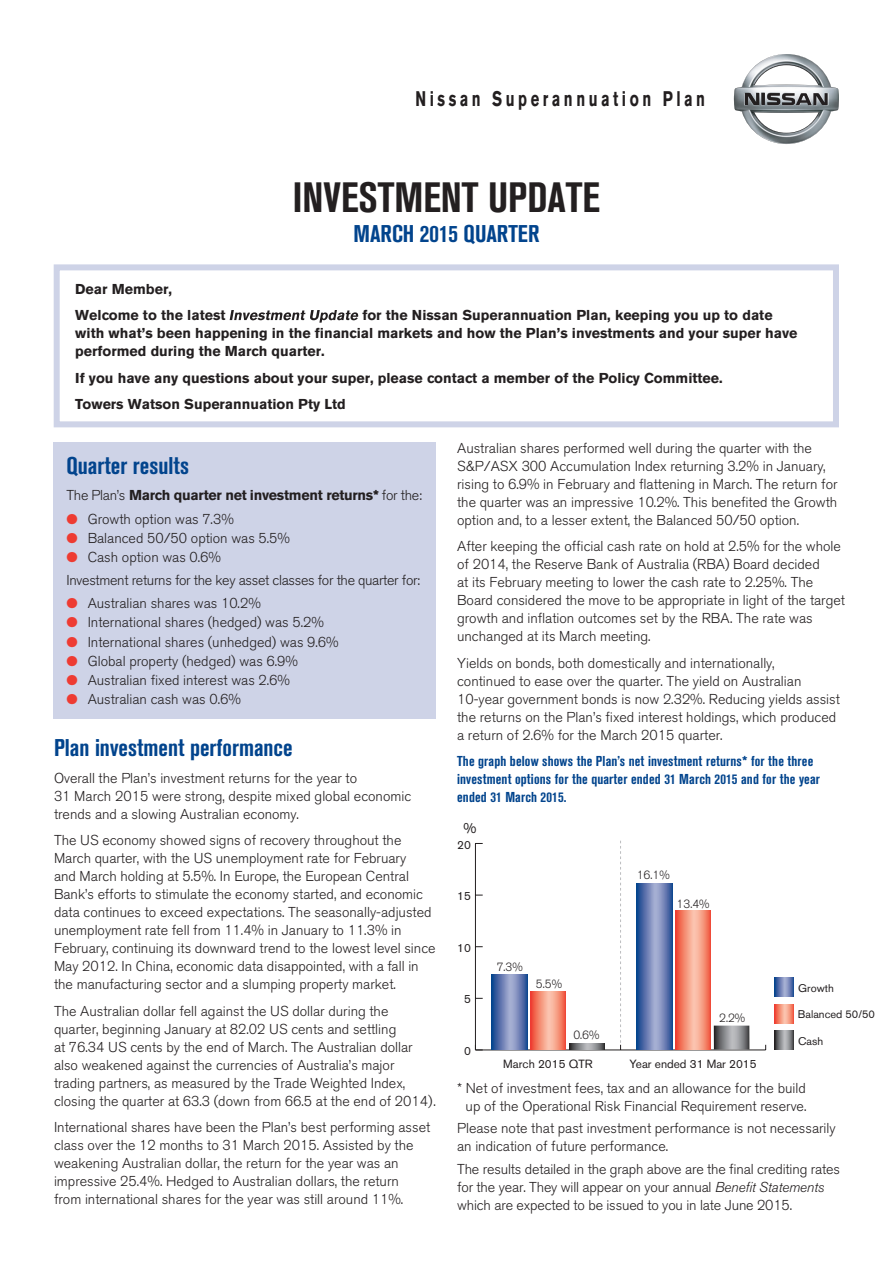
<style>
.page{position:relative;width:893px;height:1263px;background:#fff}
.page>*{position:absolute;margin:0;border:0;box-sizing:border-box;transform-origin:0 0}
.Subhead_1{font:700 condensed 42px "Nissan AG";color:#231f20}
.Subhead_1-2{font:700 condensed 24px "Nissan AG";color:#02448d}
.Subhead_1-3{font:700 21px "Nissan AG";letter-spacing:.24em;color:#231f20;scale:.7 1}
.t1{font:14.7px "Nissan AG";color:#231f20}
.Body_text{font:300 14.25px/18px "Nissan AG";color:#231f20}
.Body_text-2{font:700 14.25px/18px "Nissan AG";color:#231f20}
.Body_text-3{font:700 condensed 14.25px/18px "Nissan AG";letter-spacing:.01em;color:#02448d}
.Body_text-4{font:300 14.25px "Nissan AG";letter-spacing:-.02em;color:#231f20}
.Body_text-5{font:700 14.25px "Nissan AG";letter-spacing:-.02em;color:#231f20}
.t2{font:11.85px "Nissan AG";color:#231f20}
.t3{font:300 11.85px "Nissan AG";color:#231f20}
.t4{font:11.1px "Nissan AG";color:#231f20}
.s1{font-weight:300}
.s2{color:#ee3b32}
.s3{font-style:italic}
</style>
<div class="page">
<svg style="left:734px;top:54px;width:105px;height:90px"></svg>
<svg style="left:230px;top:310px;width:128px;height:13px"></svg>
<div style="left:54px;top:264px;width:785px;height:163px;border:6px solid #ced3e7"></div>
<div style="left:54px;top:442px;width:382px;height:277px;background:#ced3e7"></div>
<hr style="left:475px;top:1049px;width:291px;height:1px;background:#231f20">
<hr style="left:475px;top:843px;width:1px;height:207px;background:#231f20">
<svg style="left:492px;top:974px;width:35px;height:76px;background:#677eb3"></svg>
<svg style="left:636px;top:883px;width:36px;height:167px;background:#647cb2"></svg>
<svg style="left:531px;top:991px;width:34px;height:58px;background:#f59078"></svg>
<svg style="left:675px;top:910px;width:36px;height:140px;background:#f58c75"></svg>
<svg style="left:569px;top:1043px;width:35px;height:6px"></svg>
<svg style="left:714px;top:1025px;width:35px;height:24px"></svg>
<svg style="left:620px;top:841px;width:1px;height:208px"></svg>
<svg style="left:774px;top:1004px;width:20px;height:19px"></svg>
<svg style="left:774px;top:977px;width:20px;height:20px"></svg>
<svg style="left:774px;top:1030px;width:20px;height:20px"></svg>
<p class="Subhead_1-3" style="left:415px;top:86px;width:415px">Nissan Superannuation Plan</p>
<p class="Subhead_1" style="left:293px;top:173px;width:309px">INVESTMENT UPDATE</p>
<p class="Subhead_1-2" style="left:353px;top:219px;width:187px">MARCH 2015 QUARTER</p>
<p class="Body_text-2" style="left:75px;top:280px;width:98px">Dear Member,</p>
<p class="Body_text-2" style="left:75px;top:306px;width:152px">Welcome to the latest</p>
<p class="Body_text-2" style="left:75px;top:306px;width:724px;text-indent:287px">for the Nissan Superannuation Plan, keeping you up to date with what’s been happening in the financial markets and how the Plan’s investments and your super have performed during the March quarter.</p>
<p class="Body_text-2" style="left:75px;top:369px;width:649px">If you have any questions about your super, please contact a member of the Policy Committee.</p>
<p class="Body_text-2" style="left:75px;top:395px;width:272px">Towers Watson Superannuation Pty Ltd</p>
<p class="Subhead_1-2" style="left:66px;top:452px;width:124px">Quarter results</p>
<p class="Body_text-5" style="left:66px;top:487px;width:357px"><span class="s1">The Plan’s</span> March quarter net investment returns* <span class="s1">for the:</span></p>
<p class="Body_text" style="left:66px;top:510px;width:169px"><span class="s2">●</span> Growth option was 7.3%</p>
<p class="Body_text" style="left:66px;top:529px;width:225px"><span class="s2">●</span> Balanced 50/50 option was 5.5%</p>
<p class="Body_text" style="left:66px;top:549px;width:156px"><span class="s2">●</span> Cash option was 0.6%</p>
<p class="Body_text-4" style="left:66px;top:572px;width:355px">Investment returns for the key asset classes for the quarter for:</p>
<p class="Body_text" style="left:66px;top:594px;width:196px"><span class="s2">●</span> Australian shares was 10.2%</p>
<p class="Body_text" style="left:66px;top:614px;width:259px"><span class="s2">●</span> International shares (hedged) was 5.2%</p>
<p class="Body_text" style="left:66px;top:633px;width:274px"><span class="s2">●</span> International shares (unhedged) was 9.6%</p>
<p class="Body_text" style="left:66px;top:652px;width:233px"><span class="s2">●</span> Global property (hedged) was 6.9%</p>
<p class="Body_text" style="left:66px;top:671px;width:225px"><span class="s2">●</span> Australian fixed interest was 2.6%</p>
<p class="Body_text" style="left:66px;top:691px;width:176px"><span class="s2">●</span> Australian cash was 0.6%</p>
<p class="Subhead_1-2" style="left:54px;top:734px;width:240px">Plan investment performance</p>
<p class="Body_text" style="left:54px;top:769px;width:359px">Overall the Plan’s investment returns for the year to<br>31 March 2015 were strong, despite mixed global economic trends and a slowing Australian economy.</p>
<p class="Body_text" style="left:54px;top:832px;width:383px">The US economy showed signs of recovery throughout the March quarter, with the US unemployment rate for February<br>and March holding at 5.5%. In Europe, the European Central Bank’s efforts to stimulate the economy started, and economic data continues to exceed expectations. The seasonally-adjusted unemployment rate fell from 11.4% in January to 11.3% in February, continuing its downward trend to the lowest level since May 2012. In China, economic data disappointed, with a fall in the manufacturing sector and a slumping property market.</p>
<p class="Body_text" style="left:54px;top:1002px;width:383px">The Australian dollar fell against the US dollar during the quarter, beginning January at 82.02 US cents and settling<br>at 76.34 US cents by the end of March. The Australian dollar also weakened against the currencies of Australia’s major trading partners, as measured by the Trade Weighted Index, closing the quarter at 63.3 (down from 66.5 at the end of 2014).</p>
<p class="Body_text" style="left:54px;top:1119px;width:378px">International shares have been the Plan’s best performing asset class over the 12 months to 31 March 2015. Assisted by the weakening Australian dollar, the return for the year was an impressive 25.4%. Hedged to Australian dollars, the return<br>from international shares for the year was still around 11%.</p>
<p class="Body_text" style="left:457px;top:439px;width:382px">Australian shares performed well during the quarter with the S&amp;P/ASX 300 Accumulation Index returning 3.2% in January, rising to 6.9% in February and flattening in March. The return for the quarter was an impressive 10.2%. This benefited the Growth option and, to a lesser extent, the Balanced 50/50 option.</p>
<p class="Body_text" style="left:457px;top:538px;width:389px">After keeping the official cash rate on hold at 2.5% for the whole of 2014, the Reserve Bank of Australia (RBA) Board decided<br>at its February meeting to lower the cash rate to 2.25%. The Board considered the move to be appropriate in light of the target growth and inflation outcomes set by the RBA. The rate was unchanged at its March meeting.</p>
<p class="Body_text" style="left:457px;top:654px;width:384px">Yields on bonds, both domestically and internationally,<br>continued to ease over the quarter. The yield on Australian 10-year government bonds is now 2.32%. Reducing yields assist the returns on the Plan’s fixed interest holdings, which produced a return of 2.6% for the March 2015 quarter.</p>
<p class="Body_text-3" style="left:457px;top:752px;width:364px">The graph below shows the Plan’s net investment returns* for the three investment options for the quarter ended 31 March 2015 and for the year ended 31 March 2015.</p>
<p class="t1" style="left:463px;top:819px;width:15px">%</p>
<p class="t2" style="left:457px;top:837px;width:15px">20</p>
<p class="t2" style="left:457px;top:889px;width:15px">15</p>
<p class="t2" style="left:457px;top:941px;width:15px">10</p>
<p class="t2" style="left:464px;top:992px;width:8px">5</p>
<p class="t2" style="left:464px;top:1044px;width:8px">0</p>
<p class="t3" style="left:497px;top:960px;width:28px">7.3%</p>
<p class="t3" style="left:536px;top:977px;width:28px">5.5%</p>
<p class="t3" style="left:573px;top:1029px;width:28px">0.6%</p>
<p class="t3" style="left:637px;top:868px;width:34px">16.1%</p>
<p class="t3" style="left:677px;top:897px;width:34px">13.4%</p>
<p class="t3" style="left:719px;top:1011px;width:28px">2.2%</p>
<p class="t2" style="left:503px;top:1057px;width:91px">March 2015 QTR</p>
<p class="t2" style="left:629px;top:1057px;width:129px">Year ended 31 Mar 2015</p>
<p class="t4" style="left:798px;top:982px;width:37px">Growth</p>
<p class="t4" style="left:798px;top:1007px;width:79px">Balanced 50/50</p>
<p class="t4" style="left:798px;top:1035px;width:26px">Cash</p>
<p class="Body_text" style="left:457px;top:1079px;width:351px;text-align:center">* Net of investment fees, tax and an allowance for the build up of the Operational Risk Financial Requirement reserve.</p>
<p class="Body_text" style="left:457px;top:1119px;width:380px">Please note that past investment performance is not necessarily an indication of future performance.</p>
<p class="Body_text" style="left:457px;top:1160px;width:384px">The results detailed in the graph above are the final crediting rates for the year. They will appear on your annual <span class="s3">Benefit Statements </span>which are expected to be issued to you in late June 2015.</p>
</div>
